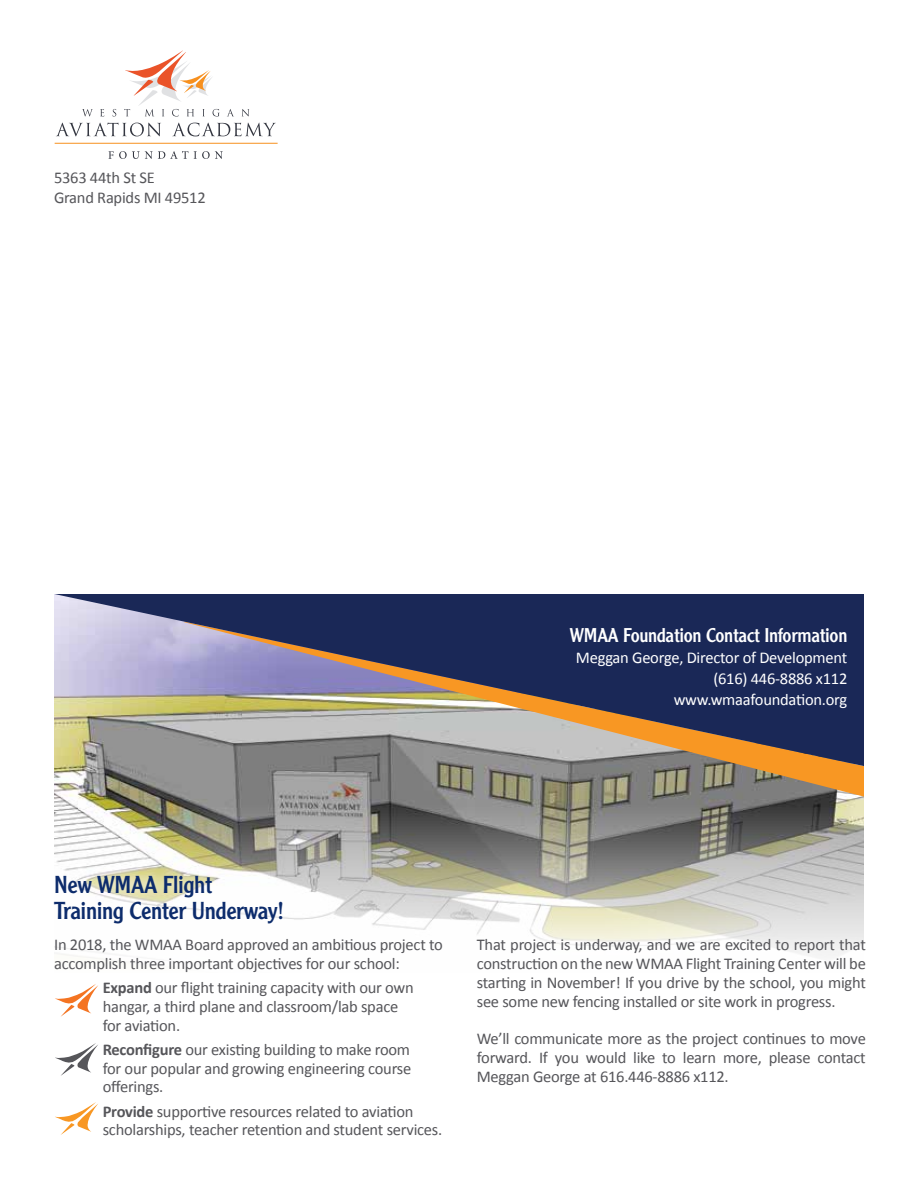
<style>
.page{position:relative;width:918px;height:1188px;background:#fff}
.page>*{position:absolute;margin:0;border:0;box-sizing:border-box;transform-origin:0 0}
.t1{font:24px/26.2px "Clearface Gothic LH";letter-spacing:-.015em;color:#0d2c6c}
.t2{font:19.5px "Clearface Gothic LH";letter-spacing:-.015em;color:#fff}
.t3{font:16.5px/18.8px "Calibri";letter-spacing:-.015em;color:#56565a}
.t4{font:16.5px/21px "Calibri";letter-spacing:-.015em;color:#fff;text-align:right}
.s1{font-weight:700}
</style>
<div class="page">
<img style="left:54px;top:766px;width:810px;height:164px">
<svg style="left:56px;top:123px;width:105px;height:13px"></svg>
<svg style="left:172px;top:123px;width:104px;height:13px"></svg>
<svg style="left:82px;top:109px;width:11px;height:8px"></svg>
<svg style="left:100px;top:109px;width:4px;height:7px"></svg>
<svg style="left:113px;top:109px;width:3px;height:8px"></svg>
<svg style="left:124px;top:50px;width:96px;height:67px"></svg>
<svg style="left:227px;top:109px;width:7px;height:7px"></svg>
<svg style="left:242px;top:109px;width:7px;height:7px"></svg>
<svg style="left:108px;top:151px;width:115px;height:8px"></svg>
<hr style="left:55px;top:143px;width:223px;height:1px;background:#f7901e">
<svg style="left:184px;top:766px;width:680px;height:31px;background:#8f8676"></svg>
<svg style="left:54px;top:594px;width:810px;height:172px;background:#676879"></svg>
<div style="left:46px;top:866px;width:246px;height:67px;background:#fff;opacity:.75"></div>
<svg style="left:55px;top:984px;width:43px;height:33px"></svg>
<svg style="left:55px;top:1043px;width:43px;height:33px"></svg>
<svg style="left:55px;top:1102px;width:43px;height:33px"></svg>
<p class="t3" style="left:54px;top:168px;width:153px;line-height:19.5px">5363 44th St SE<br>Grand Rapids MI 49512</p>
<p class="t2" style="left:569px;top:622px;width:279px">WMAA Foundation Contact Information</p>
<p class="t4" style="left:576px;top:647px;width:273px">Meggan George, Director of Development (616) 446-8886 x112 www.wmaafoundation.org</p>
<h1 class="t1" style="left:54px;top:871px;width:232px">New WMAA Flight<br>Training Center Underway!</h1>
<p class="t3" style="left:54px;top:936px;width:390px">In 2018, the WMAA Board approved an ambitious project to accomplish three important objectives for our school:</p>
<p class="t3" style="left:103px;top:978px;width:313px"><span class="s1">Expand</span> our flight training capacity with our own hangar, a third plane and classroom/lab space for aviation.</p>
<p class="t3" style="left:103px;top:1040px;width:310px;text-align:justify"><span class="s1">Reconfigure</span> our existing building to make room for our popular and growing engineering course offerings.</p>
<p class="t3" style="left:103px;top:1102px;width:341px"><span class="s1">Provide</span> supportive resources related to aviation scholarships, teacher retention and student services.</p>
<p class="t3" style="left:477px;top:936px;width:391px;text-align:justify">That project is underway, and we are excited to report that construction on the new WMAA Flight Training Center will be starting in November! If you drive by the school, you might see some new fencing installed or site work in progress.</p>
<p class="t3" style="left:477px;top:1029px;width:391px;text-align:justify">We’ll communicate more as the project continues to move forward. If you would like to learn more, please contact Meggan George at 616.446-8886 x112.</p>
</div>
